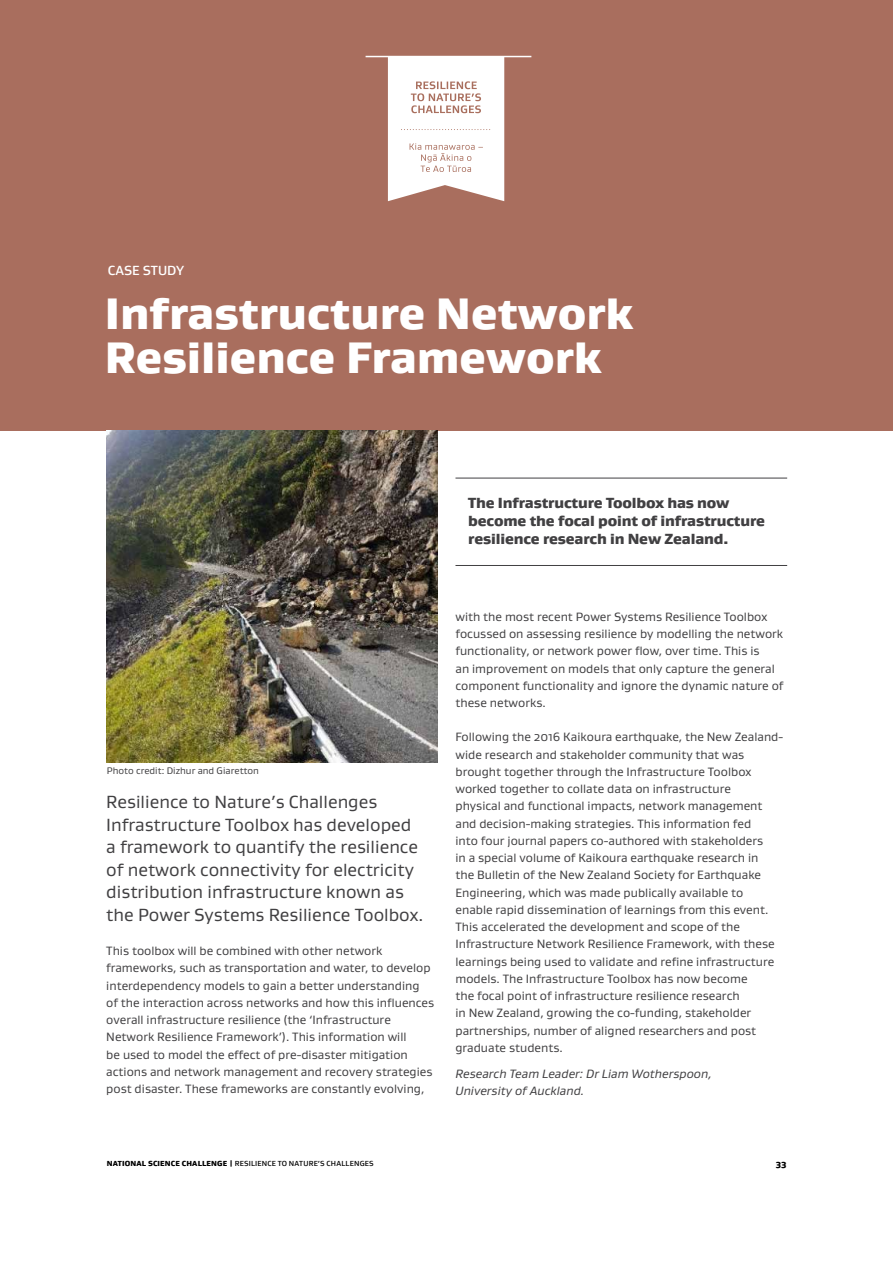
<style>
.page{position:relative;width:893px;height:1263px;background:#fff}
.page>*{position:absolute;margin:0;border:0;box-sizing:border-box;transform-origin:0 0}
.t1{font:900 45px/43.5px "Gustan";color:#fff}
.t2{font:18px/22.5px "Gustan";color:#414042}
.t3{font:900 15px/18px "Gustan";letter-spacing:-.01em;color:#414042}
.t4{font:500 13.5px "Gustan";color:#fff}
.t5{font:12.3px/17.2px "Gustan";color:#414042}
.t6{font:italic 12.3px/17.2px "Gustan";color:#414042}
.t7{font:9.75px "Gustan";color:#414042}
.t8{font:900 9px "Gustan";color:#000}
.t9{font:500 7.5px "Gustan";letter-spacing:.025em;color:#000}
.s1{font-weight:900}
</style>
<div class="page">
<div style="left:0;top:0;width:893px;height:430px;background:#a96e5e"></div>
<svg style="left:388px;top:57px;width:116px;height:144px;background:#f5efed"></svg>
<hr style="left:366px;top:56px;width:165px;height:1px;background:#fff">
<img style="left:106px;top:430px;width:332px;height:332px">
<hr style="left:455px;top:478px;width:332px;height:1px;background:#414042">
<hr style="left:455px;top:565px;width:332px;height:1px;background:#414042">
<p class="t4" style="left:108px;top:262px;width:78px">CASE STUDY</p>
<h1 class="t1" style="left:105px;top:291px;width:530px">Infrastructure Network<br>Resilience Framework</h1>
<p class="t3" style="left:468px;top:494px;width:298px">The Infrastructure Toolbox has now become the focal point of infrastructure resilience research in New Zealand.</p>
<p class="t7" style="left:107px;top:765px;width:154px">Photo credit: Dizhur and Giaretton</p>
<h2 class="t2" style="left:106px;top:790px;width:319px">Resilience to Nature’s Challenges Infrastructure Toolbox has developed a framework to quantify the resilience of network connectivity for electricity distribution infrastructure known as the Power Systems Resilience Toolbox.</h2>
<p class="t5" style="left:106px;top:942px;width:329px">This toolbox will be combined with other network frameworks, such as transportation and water, to develop interdependency models to gain a better understanding of the interaction across networks and how this influences overall infrastructure resilience (the ‘Infrastructure Network Resilience Framework’). This information will<br>be used to model the effect of pre-disaster mitigation actions and network management and recovery strategies post disaster. These frameworks are constantly evolving,</p>
<p class="t5" style="left:455px;top:608px;width:329px">with the most recent Power Systems Resilience Toolbox focussed on assessing resilience by modelling the network functionality, or network power flow, over time. This is<br>an improvement on models that only capture the general component functionality and ignore the dynamic nature of these networks.</p>
<p class="t5" style="left:455px;top:728px;width:329px">Following the 2016 Kaikoura earthquake, the New Zealand&shy;wide research and stakeholder community that was brought together through the Infrastructure Toolbox worked together to collate data on infrastructure<br>physical and functional impacts, network management and decision-making strategies. This information fed<br>into four journal papers co-authored with stakeholders<br>in a special volume of Kaikoura earthquake research in<br>the Bulletin of the New Zealand Society for Earthquake Engineering, which was made publically available to enable rapid dissemination of learnings from this event.<br>This accelerated the development and scope of the Infrastructure Network Resilience Framework, with these learnings being used to validate and refine infrastructure models. The Infrastructure Toolbox has now become<br>the focal point of infrastructure resilience research<br>in New Zealand, growing the co-funding, stakeholder partnerships, number of aligned researchers and post graduate students.</p>
<p class="t6" style="left:455px;top:1064px;width:258px">Research Team Leader: Dr Liam Wotherspoon,<br>University of Auckland.</p>
<p class="t9" style="left:107px;top:1159px;width:269px"><span class="s1">NATIONAL SCIENCE CHALLENGE |</span> RESILIENCE TO NATURE’S CHALLENGES</p>
<p class="t8" style="left:776px;top:1158px;width:12px">33</p>
</div>
